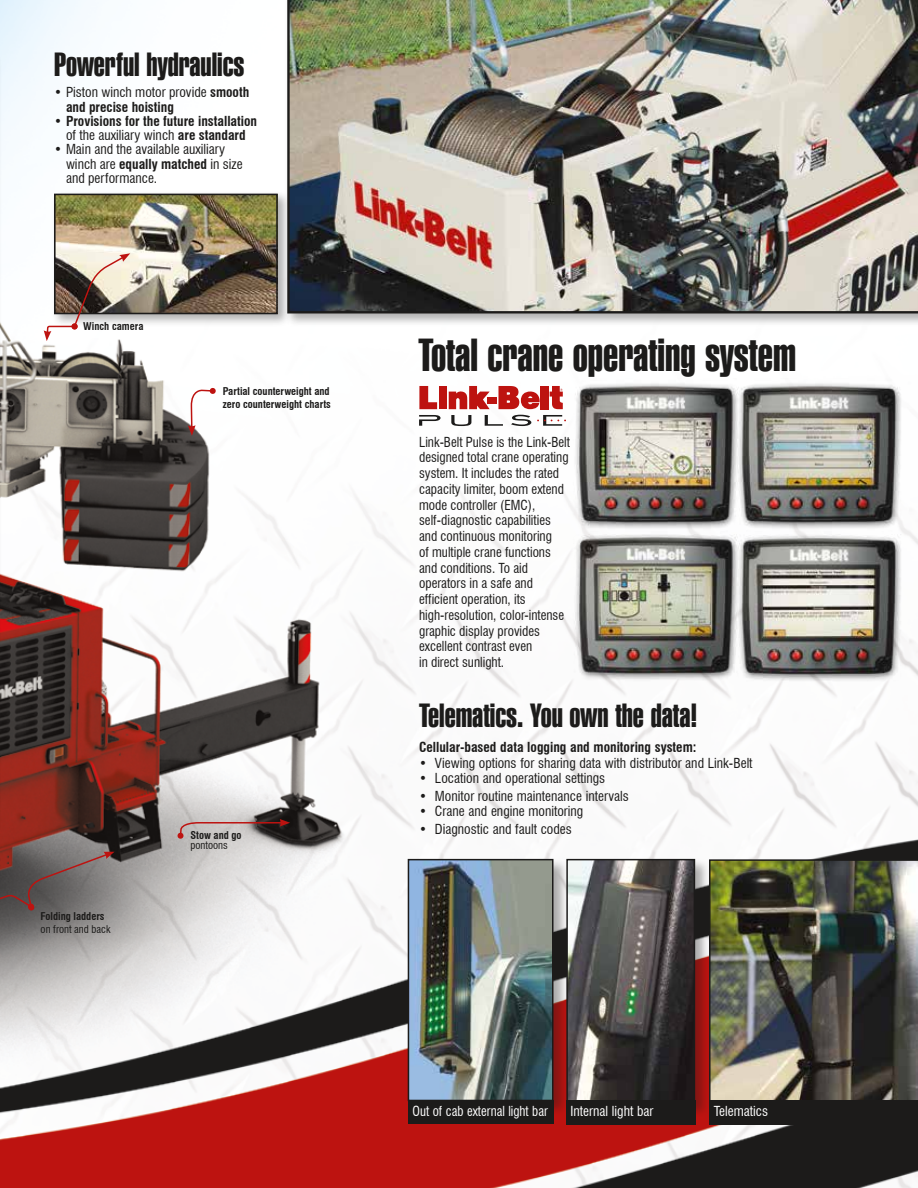
<style>
.page{position:relative;width:918px;height:1188px;background:#fff}
.page>*{position:absolute;margin:0;border:0;box-sizing:border-box;transform-origin:0 0}
.t1{font:45px "Swiss 911 BT Extra Compressed";color:#1c1b1a}
.t2{font:32.55px "Swiss 911 BT Extra Compressed";color:#1c1b1a}
.t3{font:condensed 13.5px/15.8px "Swiss 721 BT";color:#1c1b1a}
.t4{font:700 condensed 13.5px/14.2px "Swiss 721 BT";color:#1c1b1a;text-align:center}
.t5{font:condensed 13.5px "Swiss 721 BT";color:#fff}
.t6{font:condensed 13.5px "Swiss 721 BT";color:#fff;scale:.95 1}
.t7{font:700 condensed 10.5px/12.8px "Swiss 721 BT";color:#1c1b1a}
.t8{font:condensed 10.5px "Swiss 721 BT";color:#1c1b1a}
.s1{font-weight:700}
.s2{font-weight:400}
</style>
<div class="page">
<img style="left:1px;top:0;width:917px;height:1188px">
<img style="left:0;top:0;width:1px;height:1188px">
<hr style="left:0;top:51px;width:2px;height:783px;background:#1c1b1a;opacity:.35">
<svg style="left:177px;top:819px;width:113px;height:20px;background:#9d8a88"></svg>
<div style="left:51px;top:191px;width:240px;height:137px;background:#1c1b1a;opacity:.35"></div>
<img style="left:57px;top:197px;width:218px;height:114px">
<div style="left:54px;top:194px;width:224px;height:120px;border:2px solid #1c1b1a"></div>
<div style="left:284px;top:0;width:634px;height:327px;background:#1c1b1a;opacity:.35"></div>
<img style="left:287px;top:0;width:631px;height:313px">
<svg style="left:511px;top:415px;width:20px;height:11px"></svg>
<svg style="left:485px;top:415px;width:18px;height:11px"></svg>
<svg style="left:451px;top:415px;width:20px;height:11px"></svg>
<svg style="left:537px;top:415px;width:27px;height:11px"></svg>
<svg style="left:419px;top:415px;width:22px;height:11px"></svg>
<svg style="left:419px;top:386px;width:71px;height:23px"></svg>
<div style="left:487px;top:397px;width:10px;height:7px;background:#bd1310"></div>
<div style="left:540px;top:386px;width:9px;height:23px;background:#bd1310"></div>
<svg style="left:550px;top:386px;width:13px;height:23px"></svg>
<svg style="left:498px;top:386px;width:42px;height:23px"></svg>
<div style="left:407px;top:858px;width:162px;height:259px;background:#1c1b1a;opacity:.35"></div>
<img style="left:411px;top:862px;width:140px;height:236px">
<div style="left:408px;top:859px;width:146px;height:242px;border:2px solid #1c1b1a"></div>
<img style="left:711px;top:859px;width:207px;height:241px">
<div style="left:565px;top:858px;width:146px;height:260px;background:#1c1b1a;opacity:.35"></div>
<img style="left:569px;top:862px;width:123px;height:238px">
<div style="left:566px;top:859px;width:129px;height:244px;border:2px solid #1c1b1a"></div>
<img style="left:564px;top:379px;width:346px;height:308px">
<svg style="left:188px;top:388px;width:28px;height:48px"></svg>
<img style="left:44px;top:253px;width:86px;height:88px">
<div style="left:566px;top:1100px;width:129px;height:25px;background:#1c1b1a"></div>
<div style="left:709px;top:1100px;width:209px;height:25px;background:#1c1b1a"></div>
<div style="left:408px;top:1101px;width:146px;height:23px;background:#1c1b1a"></div>
<svg style="left:0;top:852px;width:115px;height:57px;background:#6c6160"></svg>
<div style="left:28px;top:903px;width:6px;height:7px;background:#bd1310;border-radius:50%"></div>
<h2 class="t2" style="left:54px;top:46px;width:192px">Powerful hydraulics</h2>
<p class="t3" style="left:66px;top:85px;width:185px;line-height:14.2px;text-indent:-12px">• Piston winch motor provide <span class="s1">smooth and precise hoisting</span></p>
<p class="t4" style="left:54px;top:114px;width:205px"><span class="s2">•</span> Provisions for the future installation <span class="s2">of the auxiliary winch</span> are standard</p>
<p class="t3" style="left:66px;top:142px;width:178px;line-height:14.2px;text-indent:-12px">• Main and the available auxiliary winch are <span class="s1">equally matched</span> in size and performance.</p>
<p class="t7" style="left:83px;top:320px;width:62px">Winch camera</p>
<p class="t7" style="left:223px;top:385px;width:110px">Partial counterweight and zero counterweight charts</p>
<p class="t7" style="left:41px;top:910px;width:65px">Folding ladders</p>
<p class="t8" style="left:41px;top:923px;width:71px">on front and back</p>
<p class="t7" style="left:190px;top:829px;width:53px">Stow and go</p>
<p class="t8" style="left:190px;top:839px;width:39px">pontoons</p>
<h1 class="t1" style="left:418px;top:329px;width:379px">Total crane operating system</h1>
<p class="t3" style="left:419px;top:434px;width:152px">Link-Belt Pulse is the Link-Belt designed total crane operating system. It includes the rated capacity limiter, boom extend mode controller (EMC), self-diagnostic capabilities and continuous monitoring<br>of multiple crane functions and conditions. To aid operators in a safe and efficient operation, its high-resolution, color-intense graphic display provides excellent contrast even<br>in direct sunlight.</p>
<h2 class="t2" style="left:419px;top:697px;width:280px">Telematics. You own the data!</h2>
<p class="t4" style="left:419px;top:740px;width:279px">Cellular-based data logging and monitoring system:</p>
<p class="t3" style="left:419px;top:755px;width:335px">• Viewing options for sharing data with distributor and Link-Belt</p>
<p class="t3" style="left:419px;top:770px;width:188px">• Location and operational settings</p>
<p class="t3" style="left:419px;top:788px;width:211px">• Monitor routine maintenance intervals</p>
<p class="t3" style="left:419px;top:804px;width:166px">• Crane and engine monitoring</p>
<p class="t3" style="left:419px;top:821px;width:154px">• Diagnostic and fault codes</p>
<p class="t6" style="left:413px;top:1103px;width:144px">Out of cab external light bar</p>
<p class="t5" style="left:570px;top:1103px;width:84px">Internal light bar</p>
<p class="t5" style="left:714px;top:1103px;width:56px">Telematics</p>
</div>
